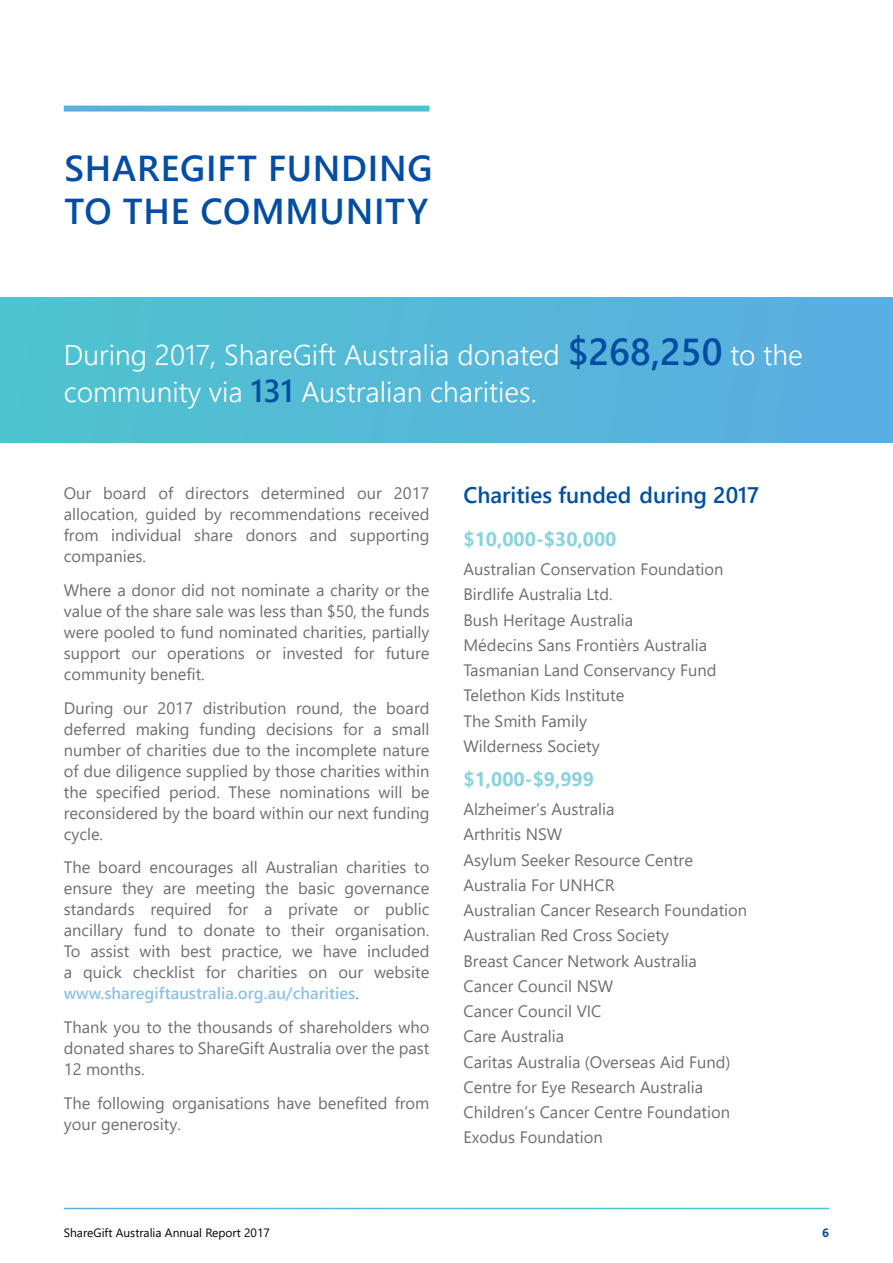
<style>
.page{position:relative;width:893px;height:1263px;background:#fff}
.page>*{position:absolute;margin:0;border:0;box-sizing:border-box;transform-origin:0 0}
.t1{font:600 36px/43.2px "Segoe UI";letter-spacing:.02em;color:#034ea2}
.t2{font:300 28.5px/37.5px "Segoe UI";color:#fff}
.t3{font:600 22.5px "Segoe UI";color:#034ea2}
.t4{font:700 19.5px "Segoe UI";color:#8ad3dc}
.t5{font:16.5px/21px "Segoe UI";color:#6d6e71;text-align:justify}
.t6{font:12px "Segoe UI";color:#000}
.t7{font:700 12px "Segoe UI";color:#034ea2}
.s1{font-weight:600;font-size:37.5px;color:#034ea2}
.s2{font-weight:600;font-size:31.5px;color:#034ea2}
.s3{font-weight:600;color:#8dc2e9}
</style>
<div class="page">
<div style="left:0;top:298px;width:893px;height:144px;background:#56b8d8"></div>
<div style="left:64px;top:106px;width:365px;height:6px;background:#54bad6"></div>
<h1 class="t1" style="left:64px;top:144px;width:370px">SHAREGIFT FUNDING<br>TO THE COMMUNITY</h1>
<h2 class="t2" style="left:64px;top:333px;width:740px">During 2017, ShareGift Australia donated <span class="s1">$268,250</span> to the community via <span class="s2">131</span> Australian charities.</h2>
<p class="t5" style="left:64px;top:481px;width:367px">Our board of directors determined our 2017 allocation, guided by recommendations received from individual share donors and supporting companies.</p>
<p class="t5" style="left:64px;top:578px;width:367px">Where a donor did not nominate a charity or the value of the share sale was less than $50, the funds were pooled to fund nominated charities, partially support our operations or invested for future community benefit.</p>
<p class="t5" style="left:64px;top:696px;width:367px">During our 2017 distribution round, the board deferred making funding decisions for a small number of charities due to the incomplete nature of due diligence supplied by those charities within the specified period. These nominations will be reconsidered by the board within our next funding cycle.</p>
<p class="t5" style="left:64px;top:855px;width:367px">The board encourages all Australian charities to ensure they are meeting the basic governance standards required for a private or public ancillary fund to donate to their organisation.<br>To assist with best practice, we have included a quick checklist for charities on our website <span class="s3">www.sharegiftaustralia.org.au/charities</span>.</p>
<p class="t5" style="left:64px;top:1015px;width:367px">Thank you to the thousands of shareholders who donated shares to ShareGift Australia over the past 12 months.</p>
<p class="t5" style="left:64px;top:1091px;width:367px">The following organisations have benefited from your generosity.</p>
<h3 class="t3" style="left:463px;top:474px;width:297px">Charities funded during 2017</h3>
<p class="t4" style="left:463px;top:520px;width:154px">$10,000-$30,000</p>
<p class="t5" style="left:463px;top:555px;width:262px;line-height:25.2px;text-align:left">Australian Conservation Foundation<br>Birdlife Australia Ltd.<br>Bush Heritage Australia<br>Médecins Sans Frontièrs Australia<br>Tasmanian Land Conservancy Fund<br>Telethon Kids Institute<br>The Smith Family<br>Wilderness Society</p>
<p class="t4" style="left:463px;top:760px;width:132px">$1,000-$9,999</p>
<p class="t5" style="left:463px;top:795px;width:285px;line-height:25.2px;text-align:left">Alzheimer’s Australia<br>Arthritis NSW<br>Asylum Seeker Resource Centre<br>Australia For UNHCR<br>Australian Cancer Research Foundation<br>Australian Red Cross Society<br>Breast Cancer Network Australia<br>Cancer Council NSW<br>Cancer Council VIC<br>Care Australia<br>Caritas Australia (Overseas Aid Fund)<br>Centre for Eye Research Australia<br>Children’s Cancer Centre Foundation<br>Exodus Foundation</p>
<p class="t6" style="left:64px;top:1221px;width:208px">ShareGift Australia Annual Report 2017</p>
<p class="t7" style="left:822px;top:1221px;width:8px">6</p>
</div>
